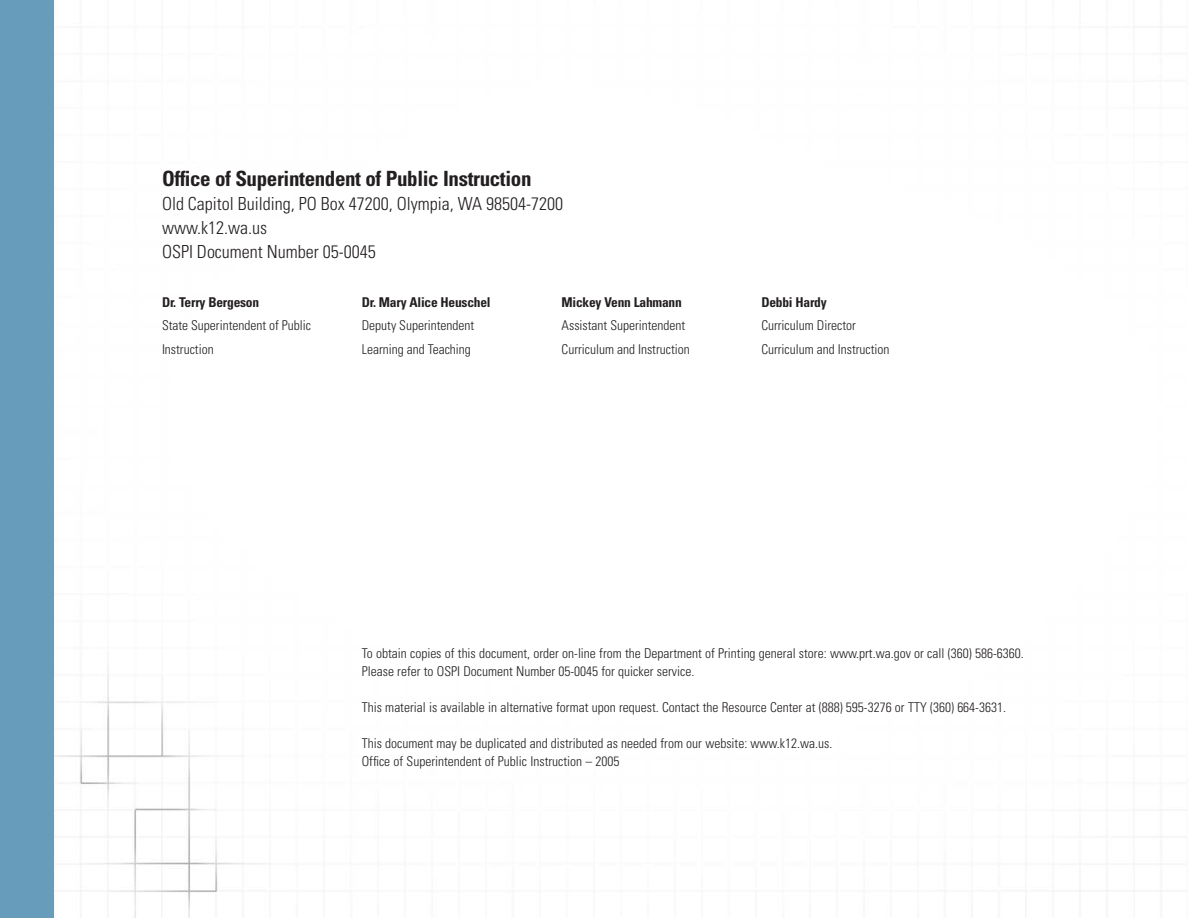
<style>
.page{position:relative;width:1188px;height:918px;background:#fff}
.page>*{position:absolute;margin:0;border:0;box-sizing:border-box;transform-origin:0 0}
.t1{font:700 condensed 21px "Univers";letter-spacing:-.02em;color:#231f20}
.t2{font:300 condensed 18px/24px "Univers";color:#231f20}
.t3{font:300 condensed 13.5px/24px "Univers";color:#231f20}
.t4{font:700 condensed 13.5px "Univers";letter-spacing:-.02em;color:#231f20}
</style>
<div class="page">
<div style="left:0;top:0;width:54px;height:918px;background:#679dbb"></div>
<h1 class="t1" style="left:162px;top:171px;width:371px">Office of Superintendent of Public Instruction</h1>
<h2 class="t2" style="left:162px;top:193px;width:403px">Old Capitol Building, PO Box 47200, Olympia, WA 98504-7200 www.k12.wa.us<br>OSPI Document Number 05-0045</h2>
<p class="t4" style="left:162px;top:297px;width:99px">Dr. Terry Bergeson</p>
<p class="t3" style="left:162px;top:314px;width:151px">State Superintendent of Public<br>Instruction</p>
<p class="t4" style="left:362px;top:297px;width:130px">Dr. Mary Alice Heuschel</p>
<p class="t3" style="left:362px;top:314px;width:114px">Deputy Superintendent<br>Learning and Teaching</p>
<p class="t4" style="left:562px;top:297px;width:122px">Mickey Venn Lahmann</p>
<p class="t3" style="left:562px;top:314px;width:130px">Assistant Superintendent<br>Curriculum and Instruction</p>
<p class="t4" style="left:761px;top:297px;width:67px">Debbi Hardy</p>
<p class="t3" style="left:761px;top:314px;width:130px">Curriculum Director<br>Curriculum and Instruction</p>
<p class="t3" style="left:362px;top:645px;width:663px;line-height:18px">To obtain copies of this document, order on-line from the Department of Printing general store: www.prt.wa.gov or call (360) 586-6360.<br>Please refer to OSPI Document Number 05-0045 for quicker service.</p>
<p class="t3" style="left:362px;top:696px;width:646px">This material is available in alternative format upon request. Contact the Resource Center at (888) 595-3276 or TTY (360) 664-3631.</p>
<p class="t3" style="left:362px;top:735px;width:472px;line-height:18px">This document may be duplicated and distributed as needed from our website: www.k12.wa.us.<br>Office of Superintendent of Public Instruction – 2005</p>
</div>
